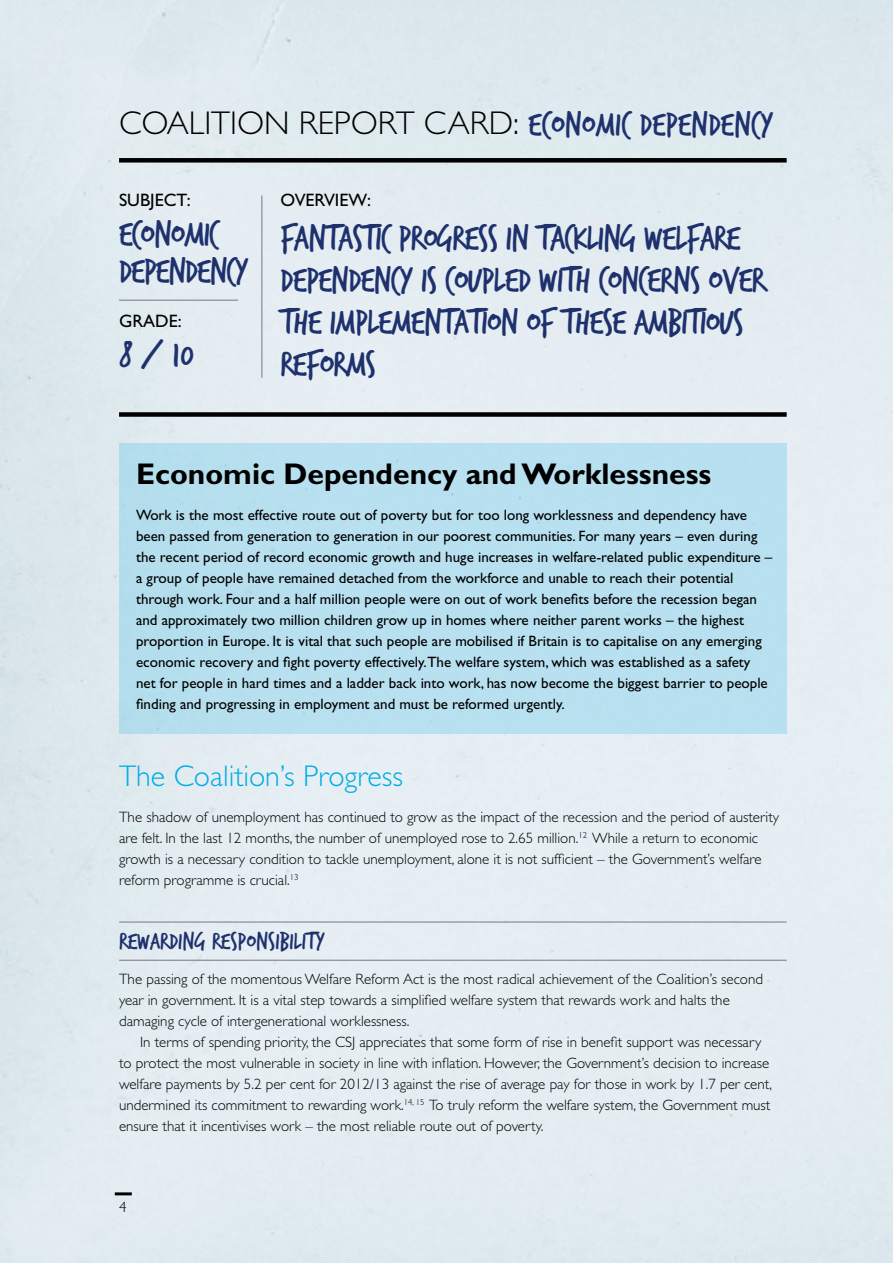
<style>
.page{position:relative;width:893px;height:1263px;background:#fff}
.page>*{position:absolute;margin:0;border:0;box-sizing:border-box;transform-origin:0 0}
.t1{font:37.5px/42px "Trash Hand";letter-spacing:-.02em;color:#1e316d}
.t2{font:300 33px "Gill Sans Std";color:#000}
.t3{font:700 30px "Gill Sans Std";color:#000}
.t4{font:300 30px "Gill Sans Std";color:#00abe4}
.t5{font:25.5px "Trash Hand";color:#1e316d}
.t6{font:18px "Gill Sans Std";color:#000}
.t7{font:300 15px/21px "Gill Sans Std";color:#000}
.t8{font:15px/21px "Gill Sans Std";color:#000}
.s1{font-family:"Trash Hand";font-weight:400;font-size:36px;color:#1e316d}
</style>
<div class="page">
<div style="left:119px;top:443px;width:668px;height:291px;background:#b8e0f0"></div>
<hr style="left:119px;top:922px;width:668px;height:1px;background:#77787b">
<hr style="left:119px;top:960px;width:668px;height:1px;background:#77787b">
<div style="left:119px;top:158px;width:668px;height:5px;background:#000"></div>
<div style="left:119px;top:412px;width:668px;height:5px;background:#000"></div>
<hr style="left:261px;top:196px;width:1px;height:182px;background:#77787b">
<hr style="left:119px;top:300px;width:119px;height:1px;background:#77787b">
<hr style="left:115px;top:1192px;width:17px;height:3px;background:#000">
<h2 class="t2" style="left:119px;top:104px;width:656px">COALITION RE PORT CARD : <span class="s1">ECONOMIC DEPENDENCY</span></h2>
<p class="t6" style="left:119px;top:190px;width:73px">SUBJECT:</p>
<h1 class="t1" style="left:119px;top:217px;width:131px;line-height:37.5px">ECONOMIC<br>DEPENDENCY</h1>
<p class="t6" style="left:119px;top:311px;width:64px">GRADE:</p>
<h1 class="t1" style="left:119px;top:335px;width:76px">8 / 10</h1>
<p class="t6" style="left:281px;top:190px;width:92px">OVERVIEW:</p>
<h1 class="t1" style="left:281px;top:219px;width:486px">FANTASTIC PROGRESS IN TACKLING WELFARE<br>DEPENDENCY IS COUPLED WITH CONCERNS OVER<br>THE IMPLEMENTATION OF THESE AMBITIOUS<br>REFORMS</h1>
<h3 class="t3" style="left:136px;top:456px;width:577px">Economic Dependency and Worklessness</h3>
<p class="t8" style="left:136px;top:505px;width:638px">Work is the most effective route out of poverty but for too long worklessness and dependency have been passed from generation to generation in our poorest communities. For many years – even during the recent period of record economic growth and huge increases in welfare-related public expenditure – a group of people have remained detached from the workforce and unable to reach their potential through work. Four and a half million people were on out of work benefits before the recession began and approximately two million children grow up in homes where neither parent works – the highest proportion in Europe. It is vital that such people are mobilised if Britain is to capitalise on any emerging economic recovery and fight poverty effectively.The welfare system, which was established as a safety net for people in hard times and a ladder back into work, has now become the biggest barrier to people finding and progressing in employment and must be reformed urgently.</p>
<h3 class="t4" style="left:119px;top:759px;width:285px">The Coalition’s Progress</h3>
<p class="t7" style="left:119px;top:806px;width:662px">The shadow of unemployment has continued to grow as the impact of the recession and the period of austerity are felt. In the last 12 months, the number of unemployed rose to 2.65 million.<sup>12</sup> While a return to economic growth is a necessary condition to tackle unemployment, alone it is not sufficient – the Government’s welfare reform programme is crucial.<sup>13</sup></p>
<h3 class="t5" style="left:119px;top:928px;width:207px">REWARDING RESPONSIBILITY</h3>
<p class="t7" style="left:119px;top:968px;width:645px">The passing of the momentous Welfare Reform Act is the most radical achievement of the Coalition’s second year in government. It is a vital step towards a simplified welfare system that rewards work and halts the damaging cycle of intergenerational worklessness.</p>
<p class="t7" style="left:119px;top:1031px;width:654px;text-indent:21px">In terms of spending priority, the CSJ appreciates that some form of rise in benefit support was necessary to protect the most vulnerable in society in line with inflation. However, the Government’s decision to increase welfare payments by 5.2 per cent for 2012/13 against the rise of average pay for those in work by 1.7 per cent, undermined its commitment to rewarding work.<sup>14,</sup> <sup>15</sup> To truly reform the welfare system, the Government must ensure that it incentivises work – the most reliable route out of poverty.</p>
<p class="t7" style="left:119px;top:1196px;width:9px">4</p>
</div>
